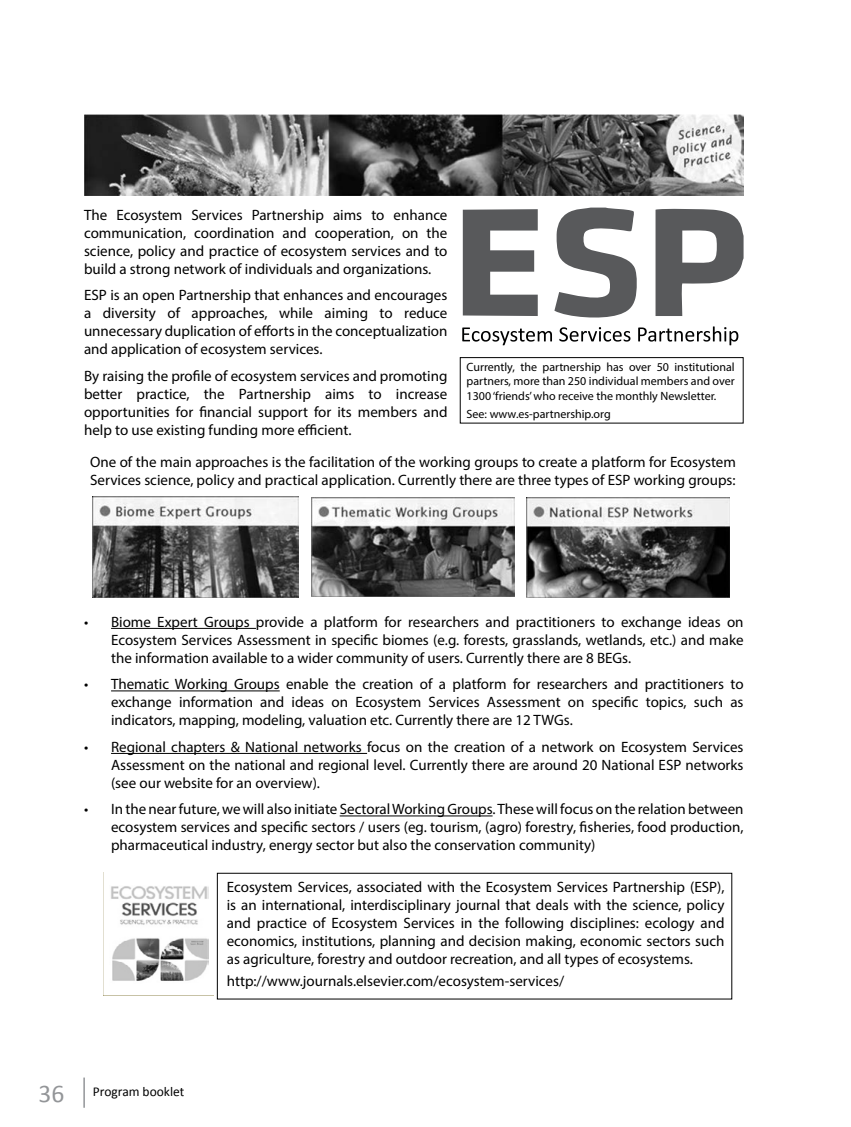
<style>
.page{position:relative;width:851px;height:1127px;background:#fff}
.page>*{position:absolute;margin:0;border:0;box-sizing:border-box;transform-origin:0 0}
.t1{font:15px/18px "Myriad Pro";color:#000;text-align:justify}
.t2{font:13.5px "Calibri";color:#000}
.t3{font:12px/14.4px "Myriad Pro";color:#000;text-align:justify}
.s1{font-size:25.5px;color:#939598}
</style>
<div class="page">
<hr style="left:83px;top:1077px;width:2px;height:31px;background:#939598">
<hr style="left:111px;top:628px;width:145px;height:1px;background:#000">
<hr style="left:111px;top:690px;width:169px;height:1px;background:#000">
<hr style="left:111px;top:753px;width:256px;height:1px;background:#000">
<hr style="left:339px;top:815px;width:153px;height:1px;background:#000">
<div style="left:217px;top:873px;width:515px;height:126px;border:1px solid #000"></div>
<img style="left:84px;top:115px;width:659px;height:81px">
<img style="left:93px;top:496px;width:206px;height:101px">
<img style="left:311px;top:497px;width:203px;height:100px">
<img style="left:526px;top:497px;width:203px;height:100px">
<div style="left:460px;top:357px;width:283px;height:66px;border:1px solid #000"></div>
<svg style="left:655px;top:208px;width:88px;height:108px"></svg>
<svg style="left:462px;top:209px;width:75px;height:107px"></svg>
<svg style="left:554px;top:208px;width:83px;height:110px"></svg>
<svg style="left:462px;top:326px;width:276px;height:19px"></svg>
<svg style="left:111px;top:886px;width:98px;height:95px"></svg>
<p class="t1" style="left:84px;top:205px;width:365px">The Ecosystem Services Partnership aims to enhance communication, coordination and cooperation, on the science, policy and practice of ecosystem services and to build a strong network of individuals and organizations.</p>
<p class="t1" style="left:84px;top:286px;width:365px">ESP is an open Partnership that enhances and encourages a diversity of approaches, while aiming to reduce unnecessary duplication of efforts in the conceptualization and application of ecosystem services.</p>
<p class="t1" style="left:84px;top:366px;width:365px">By raising the profile of ecosystem services and promoting better practice, the Partnership aims to increase opportunities for financial support for its members and help to use existing funding more efficient.</p>
<p class="t1" style="left:90px;top:452px;width:647px">One of the main approaches is the facilitation of the working groups to create a platform for Ecosystem<br>Services science, policy and practical application. Currently there are three types of ESP working groups:</p>
<p class="t3" style="left:466px;top:359px;width:269px">Currently, the partnership has over 50 institutional partners, more than 250 individual members and over 1300 ‘friends’ who receive the monthly Newsletter.</p>
<p class="t3" style="left:466px;top:407px;width:146px">See: www.es-partnership.org</p>
<p class="t1" style="left:111px;top:613px;width:634px;text-indent:-27px">• Biome Expert Groups provide a platform for researchers and practitioners to exchange ideas on Ecosystem Services Assessment in specific biomes (e.g. forests, grasslands, wetlands, etc.) and make the information available to a wider community of users. Currently there are 8 BEGs.</p>
<p class="t1" style="left:111px;top:675px;width:634px;text-indent:-27px">• Thematic Working Groups enable the creation of a platform for researchers and practitioners to exchange information and ideas on Ecosystem Services Assessment on specific topics, such as indicators, mapping, modeling, valuation etc. Currently there are 12 TWGs.</p>
<p class="t1" style="left:111px;top:738px;width:634px;text-indent:-27px">• Regional chapters &amp; National networks focus on the creation of a network on Ecosystem Services Assessment on the national and regional level. Currently there are around 20 National ESP networks (see our website for an overview).</p>
<p class="t1" style="left:111px;top:800px;width:634px;text-indent:-27px">• In the near future, we will also initiate Sectoral Working Groups. These will focus on the relation between ecosystem services and specific sectors / users (eg. tourism, (agro) forestry, fisheries, food production, pharmaceutical industry, energy sector but also the conservation community)</p>
<p class="t1" style="left:227px;top:878px;width:499px">Ecosystem Services, associated with the Ecosystem Services Partnership (ESP), is an international, interdisciplinary journal that deals with the science, policy and practice of Ecosystem Services in the following disciplines: ecology and economics, institutions, planning and decision making, economic sectors such as agriculture, forestry and outdoor recreation, and all types of ecosystems.</p>
<p class="t1" style="left:227px;top:972px;width:339px">http://www.journals.elsevier.com/ecosystem-services/</p>
<p class="t2" style="left:39px;top:1083px;width:147px"><span class="s1">36</span> Program booklet</p>
</div>
